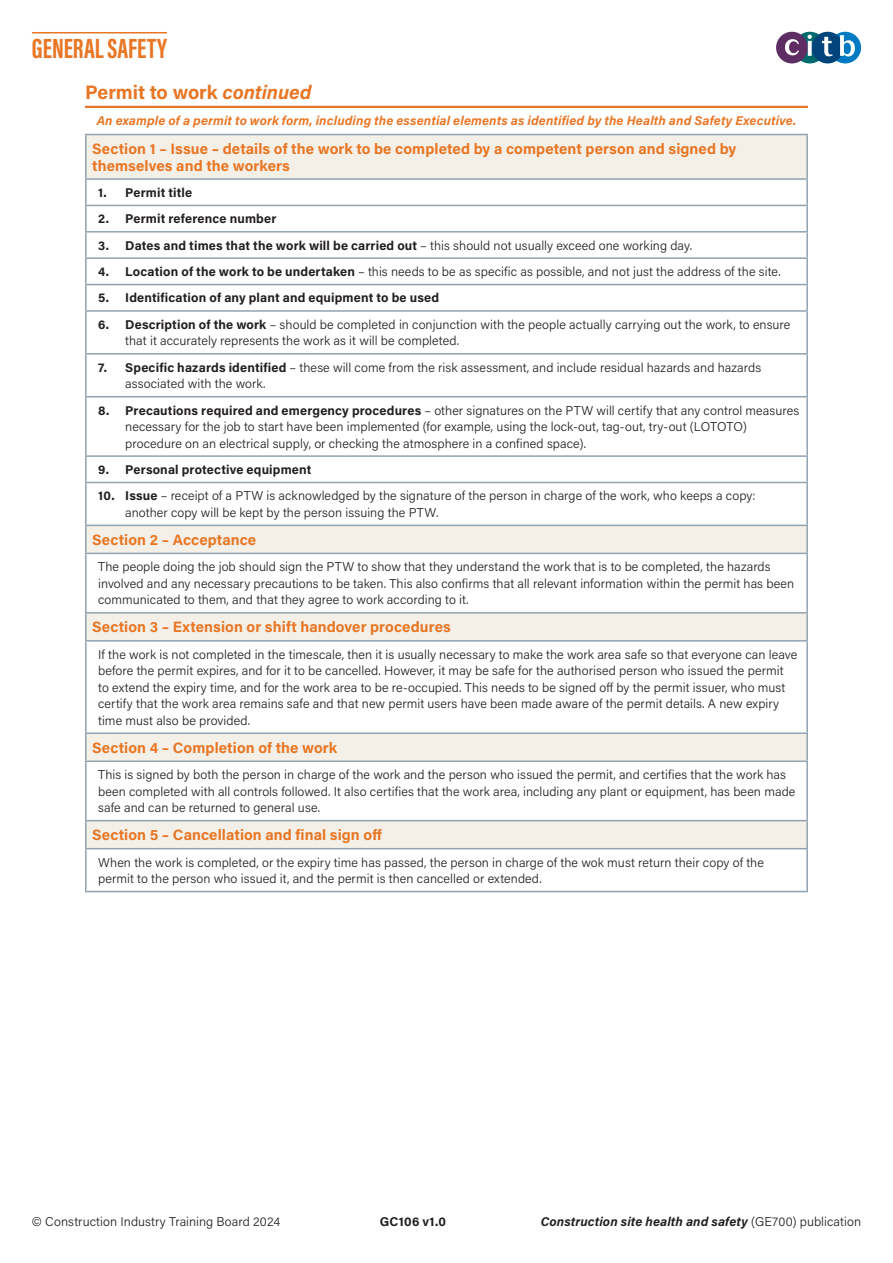
<style>
.page{position:relative;width:893px;height:1263px;background:#fff}
.page>*{position:absolute;margin:0;border:0;box-sizing:border-box;transform-origin:0 0}
.t1{font:700 28.5px "Acumin Pro Extra Cond";color:#e87624}
.Chapter_Title_C_2018{font:700 19.5px "Acumin Pro";letter-spacing:-.01em;color:#e87624}
.Table_Text_2018{font:700 15px/16.5px "Acumin Pro";letter-spacing:.005em;color:#e87624}
.Table_Text_2018-2{font:300 12.75px/16.5px "Acumin Pro";letter-spacing:.005em;color:#231f20}
.t2{font:700 12.75px "Acumin Pro";letter-spacing:.01em;color:#231f20}
.Body_Text_2018{font:italic 700 12.75px "Acumin Pro";letter-spacing:.015em;color:#e87624}
.t3{font:italic 700 12.75px "Acumin Pro";letter-spacing:.015em;color:#231f20}
.s1{font-style:italic}
.s2{font-weight:300}
.s3{font-weight:700}
.s4{font-weight:300;font-style:normal}
</style>
<div class="page">
<div style="left:829px;top:32px;width:32px;height:31px;background:#007ac2;border-radius:50%"></div>
<svg style="left:794px;top:32px;width:32px;height:31px"></svg>
<div style="left:812px;top:32px;width:31px;height:31px;background:#00447b;border-radius:50%"></div>
<div style="left:776px;top:32px;width:32px;height:31px;background:#5e2d64;border-radius:50%"></div>
<svg style="left:785px;top:39px;width:14px;height:16px"></svg>
<svg style="left:808px;top:41px;width:4px;height:15px"></svg>
<svg style="left:807px;top:35px;width:5px;height:4px"></svg>
<svg style="left:822px;top:37px;width:11px;height:19px"></svg>
<svg style="left:840px;top:35px;width:15px;height:22px"></svg>
<hr style="left:32px;top:32px;width:135px;height:1px;background:#e87624">
<div style="left:87px;top:135px;width:719px;height:43px;background:#f4f0e8"></div>
<svg style="left:87px;top:204px;width:719px;height:687px"></svg>
<hr style="left:85px;top:135px;width:2px;height:43px;background:#91a2b0">
<hr style="left:85px;top:180px;width:2px;height:25px;background:#91a2b0">
<hr style="left:85px;top:206px;width:2px;height:25px;background:#91a2b0">
<hr style="left:85px;top:233px;width:2px;height:24px;background:#91a2b0">
<hr style="left:85px;top:259px;width:2px;height:25px;background:#91a2b0">
<hr style="left:85px;top:285px;width:2px;height:25px;background:#91a2b0">
<hr style="left:85px;top:312px;width:2px;height:41px;background:#91a2b0">
<hr style="left:85px;top:355px;width:2px;height:41px;background:#91a2b0">
<hr style="left:85px;top:397px;width:2px;height:58px;background:#91a2b0">
<hr style="left:85px;top:457px;width:2px;height:25px;background:#91a2b0">
<hr style="left:85px;top:483px;width:2px;height:42px;background:#91a2b0">
<hr style="left:85px;top:526px;width:2px;height:27px;background:#91a2b0">
<hr style="left:85px;top:554px;width:2px;height:58px;background:#91a2b0">
<hr style="left:85px;top:613px;width:2px;height:27px;background:#91a2b0">
<hr style="left:85px;top:642px;width:2px;height:90px;background:#91a2b0">
<hr style="left:85px;top:734px;width:2px;height:26px;background:#91a2b0">
<hr style="left:85px;top:762px;width:2px;height:58px;background:#91a2b0">
<hr style="left:85px;top:821px;width:2px;height:27px;background:#91a2b0">
<hr style="left:85px;top:849px;width:2px;height:42px;background:#91a2b0">
<hr style="left:85px;top:134px;width:723px;height:1px;background:#91a2b0">
<hr style="left:85px;top:178px;width:723px;height:2px;background:#91a2b0">
<hr style="left:806px;top:135px;width:2px;height:43px;background:#91a2b0">
<hr style="left:806px;top:180px;width:2px;height:25px;background:#91a2b0">
<hr style="left:806px;top:206px;width:2px;height:25px;background:#91a2b0">
<hr style="left:806px;top:233px;width:2px;height:24px;background:#91a2b0">
<hr style="left:806px;top:259px;width:2px;height:25px;background:#91a2b0">
<hr style="left:806px;top:285px;width:2px;height:25px;background:#91a2b0">
<hr style="left:806px;top:312px;width:2px;height:41px;background:#91a2b0">
<hr style="left:806px;top:355px;width:2px;height:41px;background:#91a2b0">
<hr style="left:806px;top:397px;width:2px;height:58px;background:#91a2b0">
<hr style="left:806px;top:457px;width:2px;height:25px;background:#91a2b0">
<hr style="left:806px;top:483px;width:2px;height:42px;background:#91a2b0">
<hr style="left:806px;top:526px;width:2px;height:27px;background:#91a2b0">
<hr style="left:806px;top:554px;width:2px;height:58px;background:#91a2b0">
<hr style="left:806px;top:613px;width:2px;height:27px;background:#91a2b0">
<hr style="left:806px;top:642px;width:2px;height:90px;background:#91a2b0">
<hr style="left:806px;top:734px;width:2px;height:26px;background:#91a2b0">
<hr style="left:806px;top:762px;width:2px;height:58px;background:#91a2b0">
<hr style="left:806px;top:821px;width:2px;height:27px;background:#91a2b0">
<hr style="left:806px;top:849px;width:2px;height:42px;background:#91a2b0">
<hr style="left:85px;top:205px;width:723px;height:1px;background:#91a2b0">
<hr style="left:85px;top:231px;width:723px;height:2px;background:#91a2b0">
<hr style="left:85px;top:257px;width:723px;height:2px;background:#91a2b0">
<hr style="left:85px;top:284px;width:723px;height:1px;background:#91a2b0">
<hr style="left:85px;top:310px;width:723px;height:2px;background:#91a2b0">
<hr style="left:85px;top:353px;width:723px;height:2px;background:#91a2b0">
<hr style="left:85px;top:396px;width:723px;height:1px;background:#91a2b0">
<hr style="left:85px;top:455px;width:723px;height:2px;background:#91a2b0">
<hr style="left:85px;top:482px;width:723px;height:1px;background:#91a2b0">
<hr style="left:85px;top:525px;width:723px;height:1px;background:#91a2b0">
<hr style="left:85px;top:553px;width:723px;height:1px;background:#91a2b0">
<hr style="left:85px;top:612px;width:723px;height:1px;background:#91a2b0">
<hr style="left:85px;top:640px;width:723px;height:2px;background:#91a2b0">
<hr style="left:85px;top:732px;width:723px;height:2px;background:#91a2b0">
<hr style="left:85px;top:760px;width:723px;height:2px;background:#91a2b0">
<hr style="left:85px;top:820px;width:723px;height:1px;background:#91a2b0">
<hr style="left:85px;top:848px;width:723px;height:1px;background:#91a2b0">
<hr style="left:85px;top:891px;width:723px;height:1px;background:#91a2b0">
<hr style="left:85px;top:106px;width:723px;height:2px;background:#e87624">
<h1 class="t1" style="left:32px;top:31px;width:137px">GENERAL SAFETY</h1>
<p class="Chapter_Title_C_2018" style="left:85px;top:79px;width:228px">Permit to work <span class="s1">continued</span></p>
<p class="Body_Text_2018" style="left:97px;top:112px;width:701px">An example of a permit to work form, including the essential elements as identified by the Health and Safety Executive.</p>
<p class="Table_Text_2018" style="left:92px;top:140px;width:646px">Section 1 – Issue – details of the work to be completed by a competent person and signed by themselves and the workers</p>
<p class="t2" style="left:98px;top:183px;width:96px">1. Permit title</p>
<p class="t2" style="left:98px;top:210px;width:180px">2. Permit reference number</p>
<p class="t2" style="left:98px;top:236px;width:595px">3. Dates and times that the work will be carried out <span class="s2">– this should not usually exceed one working day.</span></p>
<p class="Table_Text_2018-2" style="left:98px;top:263px;width:684px"><span class="s3">4. Location of the work to be undertaken</span> – this needs to be as specific as possible, and not just the address of the site.</p>
<p class="t2" style="left:98px;top:289px;width:342px">5. Identification of any plant and equipment to be used</p>
<p class="Table_Text_2018-2" style="left:125px;top:316px;width:667px;text-indent:-27px"><span class="s3">6. Description of the work</span> – should be completed in conjunction with the people actually carrying out the work, to ensure that it accurately represents the work as it will be completed.</p>
<p class="Table_Text_2018-2" style="left:125px;top:358px;width:637px;text-indent:-27px"><span class="s3">7. Specific hazards identified</span> – these will come from the risk assessment, and include residual hazards and hazards associated with the work.</p>
<p class="Table_Text_2018-2" style="left:125px;top:401px;width:676px;text-indent:-27px"><span class="s3">8. Precautions required and emergency procedures</span> – other signatures on the PTW will certify that any control measures necessary for the job to start have been implemented (for example, using the lock-out, tag-out, try-out (LOTOTO) procedure on an electrical supply, or checking the atmosphere in a confined space).</p>
<p class="t2" style="left:98px;top:461px;width:215px">9. Personal protective equipment</p>
<p class="Table_Text_2018-2" style="left:125px;top:487px;width:632px;text-indent:-27px"><span class="s3">10. Issue</span> – receipt of a PTW is acknowledged by the signature of the person in charge of the work, who keeps a copy: another copy will be kept by the person issuing the PTW.</p>
<p class="Table_Text_2018" style="left:92px;top:531px;width:166px">Section 2 – Acceptance</p>
<p class="Table_Text_2018-2" style="left:98px;top:558px;width:697px">The people doing the job should sign the PTW to show that they understand the work that is to be completed, the hazards involved and any necessary precautions to be taken. This also confirms that all relevant information within the permit has been communicated to them, and that they agree to work according to it.</p>
<p class="Table_Text_2018" style="left:92px;top:618px;width:360px">Section 3 – Extension or shift handover procedures</p>
<p class="Table_Text_2018-2" style="left:98px;top:645px;width:701px">If the work is not completed in the timescale, then it is usually necessary to make the work area safe so that everyone can leave before the permit expires, and for it to be cancelled. However, it may be safe for the authorised person who issued the permit to extend the expiry time, and for the work area to be re-occupied. This needs to be signed off by the permit issuer, who must certify that the work area remains safe and that new permit users have been made aware of the permit details. A new expiry time must also be provided.</p>
<p class="Table_Text_2018" style="left:92px;top:739px;width:246px">Section 4 – Completion of the work</p>
<p class="Table_Text_2018-2" style="left:98px;top:766px;width:699px">This is signed by both the person in charge of the work and the person who issued the permit, and certifies that the work has been completed with all controls followed. It also certifies that the work area, including any plant or equipment, has been made safe and can be returned to general use.</p>
<p class="Table_Text_2018" style="left:92px;top:826px;width:291px">Section 5 – Cancellation and final sign off</p>
<p class="Table_Text_2018-2" style="left:98px;top:853px;width:667px">When the work is completed, or the expiry time has passed, the person in charge of the wok must return their copy of the permit to the person who issued it, and the permit is then cancelled or extended.</p>
<p class="Table_Text_2018-2" style="left:32px;top:1213px;width:250px">© Construction Industry Training Board 2024</p>
<p class="t3" style="left:541px;top:1213px;width:322px">Construction site health and safety <span class="s4">(GE700) publication</span></p>
<p class="t2" style="left:380px;top:1213px;width:68px">GC106 v1.0</p>
</div>
